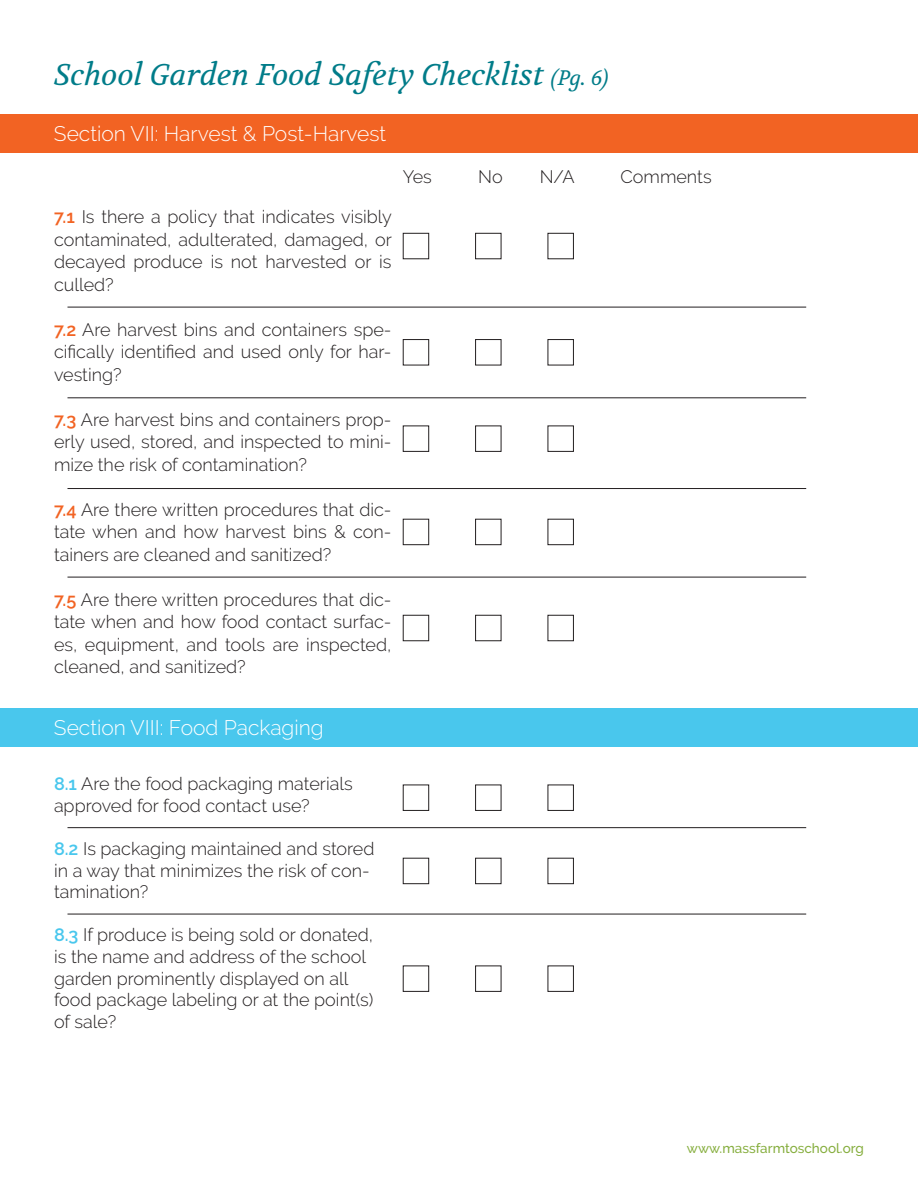
<style>
.page{position:relative;width:918px;height:1188px;background:#fff}
.page>*{position:absolute;margin:0;border:0;box-sizing:border-box;transform-origin:0 0}
.t1{font:italic 30px "Volkhov";color:#007c89}
.t2{font:300 21px "Raleway";color:#fff}
.t3{font:300 18px/22.5px "Raleway";color:#231f20;text-align:justify}
.t4{font:500 13.5px "Raleway";color:#86ae3e}
.s1{font-size:21px}
.s2{font-weight:600;color:#f26323}
.s3{font-weight:600;color:#49c7ed}
</style>
<div class="page">
<hr style="left:68px;top:307px;width:738px;height:1px;background:#231f20">
<hr style="left:68px;top:488px;width:738px;height:1px;background:#231f20">
<hr style="left:68px;top:577px;width:738px;height:1px;background:#231f20">
<div style="left:403px;top:233px;width:26px;height:26px;border:1px solid #231f20"></div>
<div style="left:475px;top:233px;width:26px;height:26px;border:1px solid #231f20"></div>
<div style="left:548px;top:233px;width:26px;height:26px;border:1px solid #231f20"></div>
<div style="left:403px;top:339px;width:26px;height:26px;border:1px solid #231f20"></div>
<div style="left:475px;top:339px;width:26px;height:26px;border:1px solid #231f20"></div>
<div style="left:548px;top:339px;width:26px;height:26px;border:1px solid #231f20"></div>
<div style="left:403px;top:519px;width:26px;height:26px;border:1px solid #231f20"></div>
<div style="left:475px;top:519px;width:26px;height:26px;border:1px solid #231f20"></div>
<div style="left:548px;top:519px;width:26px;height:26px;border:1px solid #231f20"></div>
<div style="left:403px;top:615px;width:26px;height:26px;border:1px solid #231f20"></div>
<div style="left:475px;top:615px;width:26px;height:26px;border:1px solid #231f20"></div>
<div style="left:548px;top:615px;width:26px;height:26px;border:1px solid #231f20"></div>
<div style="left:403px;top:785px;width:26px;height:26px;border:1px solid #231f20"></div>
<div style="left:475px;top:785px;width:26px;height:26px;border:1px solid #231f20"></div>
<div style="left:548px;top:785px;width:26px;height:26px;border:1px solid #231f20"></div>
<div style="left:0;top:114px;width:918px;height:39px;background:#f26323"></div>
<hr style="left:68px;top:397px;width:738px;height:1px;background:#231f20">
<div style="left:403px;top:426px;width:26px;height:26px;border:1px solid #231f20"></div>
<div style="left:475px;top:426px;width:26px;height:26px;border:1px solid #231f20"></div>
<div style="left:548px;top:426px;width:26px;height:26px;border:1px solid #231f20"></div>
<div style="left:403px;top:858px;width:26px;height:26px;border:1px solid #231f20"></div>
<div style="left:475px;top:858px;width:26px;height:26px;border:1px solid #231f20"></div>
<div style="left:548px;top:858px;width:26px;height:26px;border:1px solid #231f20"></div>
<div style="left:0;top:708px;width:918px;height:39px;background:#49c7ed"></div>
<div style="left:403px;top:966px;width:26px;height:26px;border:1px solid #231f20"></div>
<div style="left:475px;top:966px;width:26px;height:26px;border:1px solid #231f20"></div>
<div style="left:548px;top:966px;width:26px;height:26px;border:1px solid #231f20"></div>
<hr style="left:68px;top:827px;width:738px;height:1px;background:#231f20">
<hr style="left:68px;top:914px;width:738px;height:1px;background:#231f20">
<p class="t1" style="left:54px;top:56px;width:556px">School Garden Food Safety Checklist <span class="s1">(Pg. 6)</span></p>
<p class="t2" style="left:54px;top:122px;width:334px">Section VII: Harvest &amp; Post-Harvest</p>
<p class="t3" style="left:54px;top:206px;width:339px"><span class="s2">7.1</span> Is there a policy that indicates visibly contaminated, adulterated, damaged, or decayed produce is not harvested or is culled?</p>
<p class="t3" style="left:54px;top:318px;width:339px"><span class="s2">7.2</span> Are harvest bins and containers spe&shy;cifically identified and used only for har&shy;vesting?</p>
<p class="t3" style="left:54px;top:408px;width:339px"><span class="s2">7.3</span> Are harvest bins and containers prop&shy;erly used, stored, and inspected to mini&shy;mize the risk of contamination?</p>
<p class="t3" style="left:54px;top:498px;width:339px"><span class="s2">7.4</span> Are there written procedures that dic&shy;tate when and how harvest bins &amp; con&shy;tainers are cleaned and sanitized?</p>
<p class="t3" style="left:54px;top:588px;width:339px"><span class="s2">7.5</span> Are there written procedures that dic&shy;tate when and how food contact surfac&shy;es, equipment, and tools are inspected, cleaned, and sanitized?</p>
<p class="t3" style="left:403px;top:166px;width:31px">Yes</p>
<p class="t3" style="left:478px;top:166px;width:26px">No</p>
<p class="t3" style="left:540px;top:166px;width:37px">N/A</p>
<p class="t3" style="left:620px;top:166px;width:93px">Comments</p>
<p class="t2" style="left:54px;top:716px;width:271px">Section VIII: Food Packaging</p>
<p class="t3" style="left:54px;top:773px;width:300px;line-height:21.6px"><span class="s3">8.1</span> Are the food packaging materials approved for food contact use?</p>
<p class="t3" style="left:54px;top:838px;width:322px;line-height:21.6px;text-align:left"><span class="s3">8.2</span> Is packaging maintained and stored in a way that minimizes the risk of con&shy;tamination?</p>
<p class="t3" style="left:54px;top:924px;width:321px;line-height:21.6px;text-align:left"><span class="s3">8.3</span> If produce is being sold or donated, is the name and address of the school garden prominently displayed on all food package labeling or at the point(s) of sale?</p>
<p class="t4" style="left:687px;top:1141px;width:179px">www.massfarmtoschool.org</p>
</div>
